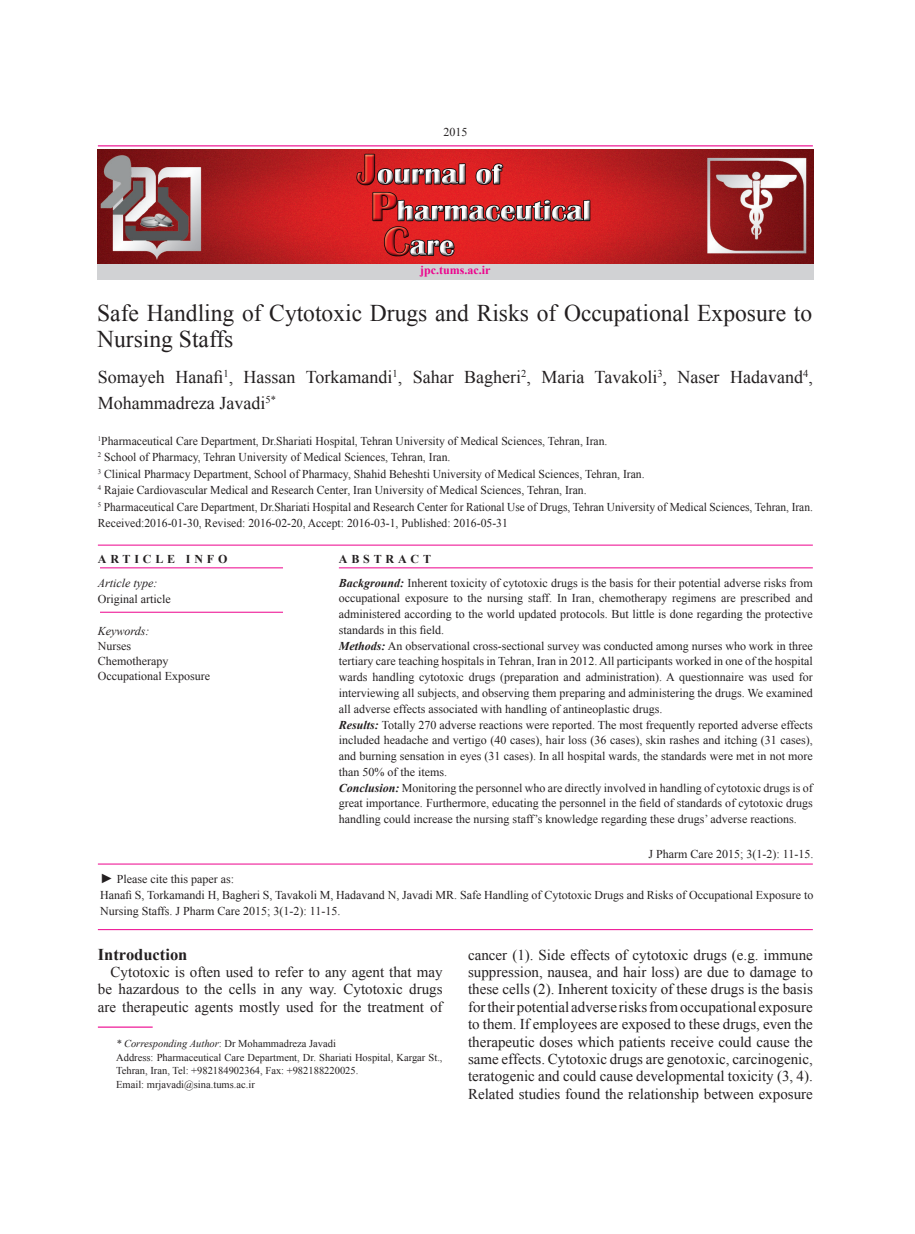
<style>
.page{position:relative;width:915px;height:1234px;background:#fff}
.page>*{position:absolute;margin:0;border:0;box-sizing:border-box;transform-origin:0 0}
.t1{font:24px/25.5px "Times New Roman";color:#231f20}
.t2{font:18px/25.5px "Times New Roman";color:#231f20}
.t3{font:700 16.5px "Times New Roman";color:#231f20}
.t4{font:15px/17.4px "Times New Roman";color:#231f20;text-align:justify}
.t5{font:12px/15.8px "Times New Roman";color:#231f20;text-align:justify}
.t6{font:12px "Times New Roman";color:#231f20;scale:.95 1}
.t7{font:italic 12px "Times New Roman";color:#231f20}
.t8{font:700 12px "Times New Roman";letter-spacing:.32em;color:#231f20}
.t9{font:700 12px "Times New Roman";color:#ed028c}
.t10{font:10.5px/13.5px "Times New Roman";color:#231f20}
.s1{font-weight:700;font-style:italic}
.s2{font-size:13.5px}
.s3{font-style:italic}
</style>
<div class="page">
<hr style="left:98px;top:145px;width:714px;height:1px;background:#ed028c">
<hr style="left:98px;top:544px;width:714px;height:1px;background:#ed028c">
<hr style="left:100px;top:567px;width:183px;height:1px;background:#ed028c">
<hr style="left:100px;top:611px;width:183px;height:1px;background:#ed028c">
<hr style="left:98px;top:1026px;width:55px;height:1px;background:#ed028c">
<hr style="left:339px;top:567px;width:473px;height:1px;background:#ed028c">
<img style="left:97px;top:149px;width:716px;height:115px">
<div style="left:97px;top:264px;width:716px;height:15px;background:#d1d2d4"></div>
<hr style="left:98px;top:929px;width:714px;height:1px;background:#ed028c">
<hr style="left:98px;top:863px;width:714px;height:1px;background:#ed028c">
<p class="t5" style="left:443px;top:124px;width:25px">2015</p>
<p class="t9" style="left:420px;top:261px;width:72px">jpc.tums.ac.ir</p>
<p class="t1" style="left:97px;top:300px;width:716px">Safe Handling of Cytotoxic Drugs and Risks of Occupational Exposure to<br>Nursing Staffs</p>
<p class="t2" style="left:98px;top:364px;width:716px">Somayeh Hanafi<sup>1</sup>, Hassan Torkamandi<sup>1</sup>, Sahar Bagheri<sup>2</sup>, Maria Tavakoli<sup>3</sup>, Naser Hadavand<sup>4</sup>,<br>Mohammadreza Javadi<sup>5*</sup></p>
<p class="t5" style="left:98px;top:432px;width:511px"><sup>1</sup>Pharmaceutical Care Department, Dr.Shariati Hospital, Tehran University of Medical Sciences, Tehran, Iran.</p>
<p class="t5" style="left:98px;top:449px;width:354px"><sup>2</sup> School of Pharmacy, Tehran University of Medical Sciences, Tehran, Iran.</p>
<p class="t5" style="left:98px;top:465px;width:548px"><sup>3</sup> Clinical Pharmacy Department, School of Pharmacy, Shahid Beheshti University of Medical Sciences, Tehran, Iran.</p>
<p class="t5" style="left:98px;top:482px;width:490px"><sup>4</sup> Rajaie Cardiovascular Medical and Research Center, Iran University of Medical Sciences, Tehran, Iran.</p>
<p class="t6" style="left:98px;top:498px;width:754px"><sup>5</sup> Pharmaceutical Care Department, Dr.Shariati Hospital and Research Center for Rational Use of Drugs, Tehran University of Medical Sciences, Tehran, Iran.</p>
<p class="t5" style="left:98px;top:515px;width:411px">Received:2016-01-30, Revised: 2016-02-20, Accept: 2016-03-1, Published: 2016-05-31</p>
<p class="t8" style="left:98px;top:550px;width:131px">ARTICLE INFO</p>
<p class="t7" style="left:98px;top:574px;width:61px">Article type:</p>
<p class="t5" style="left:98px;top:591px;width:74px">Original article</p>
<p class="t7" style="left:98px;top:622px;width:53px">Keywords:</p>
<p class="t5" style="left:98px;top:637px;width:35px">Nurses</p>
<p class="t5" style="left:98px;top:652px;width:72px">Chemotherapy</p>
<p class="t5" style="left:98px;top:667px;width:114px">Occupational Exposure</p>
<p class="t8" style="left:339px;top:550px;width:94px">ABSTRACT</p>
<p class="t5" style="left:339px;top:574px;width:475px"><span class="s1">Background:</span> Inherent toxicity of cytotoxic drugs is the basis for their potential adverse risks from occupational exposure to the nursing staff. In Iran, chemotherapy regimens are prescribed and administered according to the world updated protocols. But little is done regarding the protective standards in this field.</p>
<p class="t5" style="left:339px;top:637px;width:475px"><span class="s1">Methods:</span> An observational cross-sectional survey was conducted among nurses who work in three tertiary care teaching hospitals in Tehran, Iran in 2012. All participants worked in one of the hospital wards handling cytotoxic drugs (preparation and administration). A questionnaire was used for interviewing all subjects, and observing them preparing and administering the drugs. We examined all adverse effects associated with handling of antineoplastic drugs.</p>
<p class="t5" style="left:339px;top:716px;width:475px"><span class="s1">Results:</span> Totally 270 adverse reactions were reported. The most frequently reported adverse effects included headache and vertigo (40 cases), hair loss (36 cases), skin rashes and itching (31 cases), and burning sensation in eyes (31 cases). In all hospital wards, the standards were met in not more than 50% of the items.</p>
<p class="t5" style="left:339px;top:779px;width:475px"><span class="s1">Conclusion:</span> Monitoring the personnel who are directly involved in handling of cytotoxic drugs is of great importance. Furthermore, educating the personnel in the field of standards of cytotoxic drugs handling could increase the nursing staff’s knowledge regarding these drugs’ adverse reactions.</p>
<p class="t5" style="left:648px;top:845px;width:166px">J Pharm Care 2015; 3(1-2): 11-15.</p>
<p class="t5" style="left:100px;top:870px;width:136px"><span class="s2">►</span> Please cite this paper as:</p>
<p class="t5" style="left:100px;top:886px;width:714px">Hanafi S, Torkamandi H, Bagheri S, Tavakoli M, Hadavand N, Javadi MR. Safe Handling of Cytotoxic Drugs and Risks of Occupational Exposure to<br>Nursing Staffs. J Pharm Care 2015; 3(1-2): 11-15.</p>
<p class="t3" style="left:98px;top:942px;width:91px">Introduction</p>
<p class="t4" style="left:98px;top:962px;width:346px;text-indent:13px">Cytotoxic is often used to refer to any agent that may be hazardous to the cells in any way. Cytotoxic drugs are therapeutic agents mostly used for the treatment of</p>
<p class="t10" style="left:116px;top:1036px;width:221px"><span class="s3">* Corresponding Author</span>: Dr Mohammadreza Javadi</p>
<p class="t10" style="left:116px;top:1050px;width:328px">Address: Pharmaceutical Care Department, Dr. Shariati Hospital, Kargar St.,<br>Tehran, Iran, Tel: +982184902364, Fax: +982188220025.</p>
<p class="t10" style="left:116px;top:1077px;width:140px">Email: mrjavadi@sina.tums.ac.ir</p>
<p class="t4" style="left:468px;top:945px;width:346px">cancer (1). Side effects of cytotoxic drugs (e.g. immune suppression, nausea, and hair loss) are due to damage to these cells (2). Inherent toxicity of these drugs is the basis for their potential adverse risks from occupational exposure to them. If employees are exposed to these drugs, even the therapeutic doses which patients receive could cause the same effects. Cytotoxic drugs are genotoxic, carcinogenic, teratogenic and could cause developmental toxicity (3, 4).<br>Related studies found the relationship between exposure</p>
</div>
